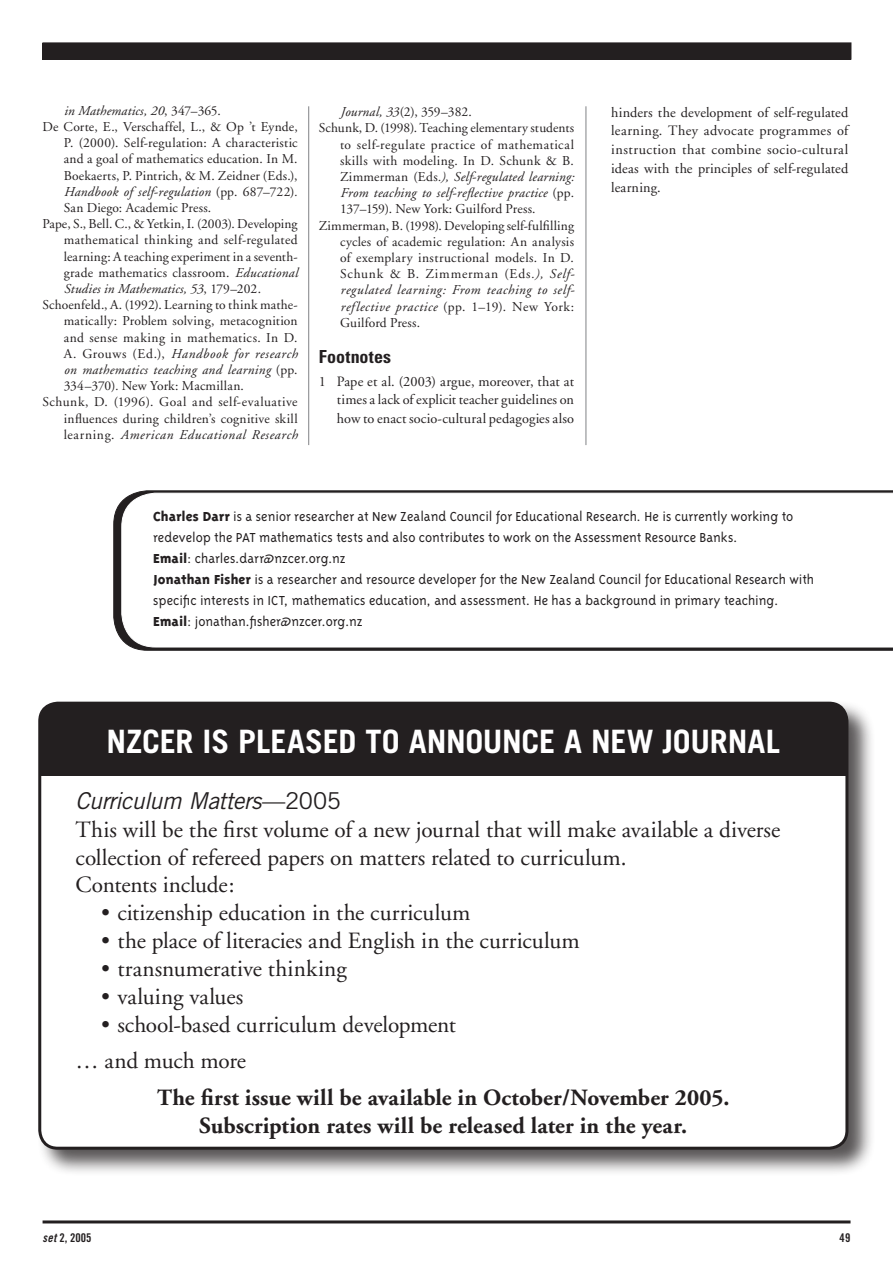
<style>
.page{position:relative;width:893px;height:1263px;background:#fff}
.page>*{position:absolute;margin:0;border:0;box-sizing:border-box;transform-origin:0 0}
.t1{font:700 32.25px "Trade Gothic Maori";letter-spacing:-.005em;color:#fff}
.t2{font:23.25px/27.9px "Adobe Garamond";color:#231f20}
.t3{font:700 23.25px/27.9px "Adobe Garamond";color:#231f20;text-align:center}
.t4{font:italic 23.25px "Trade Gothic Maori";letter-spacing:-.025em;color:#231f20}
.t5{font:700 condensed 18px "Univers";letter-spacing:.01em;color:#231f20}
.t6{font:300 15px/21px "Triplex";color:#231f20}
.t7{font:14.25px/18.8px "Maori Agara";letter-spacing:.01em;color:#231f20;text-align:justify}
.t8{font:13.5px/16.2px "Maori Agara";letter-spacing:.02em;color:#231f20;text-align:justify}
.t9{font:italic 13.5px/16.2px "Maori A Gara";letter-spacing:.025em;color:#231f20}
.t10{font:13.5px "Maori Agara";letter-spacing:.04em;color:#231f20}
.t11{font:italic 13.5px "Maori A Gara";letter-spacing:.045em;color:#231f20}
.t12{font:13.5px "Maori Agara";color:#231f20}
.t13{font:13.5px "Maori Agara";letter-spacing:.06em;color:#231f20}
.t14{font:12px "Trade Gothic Bold Cond Twenty";color:#231f20}
.s1{font-family:"Maori Agara";font-style:normal}
.s2{font-family:"Maori A Gara";font-style:italic}
.s3{font-weight:800}
.s4{font-style:normal}
.s5{font-family:"Trade Gothic Bold Cond Twenty Obl"}
</style>
<div class="page">
<div style="left:43px;top:43px;width:808px;height:16px;background:#231f20"></div>
<div style="left:43px;top:43px;width:808px;height:17px;border:1px solid #231f20"></div>
<hr style="left:43px;top:1220px;width:807px;height:3px;background:#231f20">
<svg style="left:113px;top:490px;width:780px;height:161px;background:#514e4f"></svg>
<svg style="left:121px;top:493px;width:772px;height:154px"></svg>
<div style="left:36px;top:699px;width:839px;height:477px;background:#231f20;opacity:.75"></div>
<div style="left:40px;top:703px;width:807px;height:445px;background:#fff;border-radius:18px"></div>
<div style="left:40px;top:703px;width:807px;height:73px;background:#231f20"></div>
<div style="left:38px;top:702px;width:810px;height:448px;border:3px solid #231f20;border-radius:18px"></div>
<hr style="left:308px;top:106px;width:1px;height:339px;background:#808285">
<hr style="left:586px;top:106px;width:1px;height:339px;background:#808285">
<p class="t9" style="left:64px;top:103px;width:159px">in Mathematics, 20<span class="s1">, 347–365.</span></p>
<p class="t8" style="left:64px;top:119px;width:235px;text-indent:-21px">De Corte, E., Verschaffel, L., &amp; Op ’t Eynde, P. (2000). Self-regulation: A characteristic and a goal of mathematics education. In M.<br>Boekaerts, P. Pintrich, &amp; M. Zeidner (Eds.),</p>
<p class="t9" style="left:64px;top:184px;width:235px">Handbook of self-regulation <span class="s1">(pp. 687–722)</span>.</p>
<p class="t8" style="left:64px;top:200px;width:149px">San Diego: Academic Press.</p>
<p class="t8" style="left:43px;top:216px;width:257px">Pape, S., Bell. C., &amp; Yetkin, I. (2003). Developing</p>
<p class="t8" style="left:64px;top:232px;width:235px">mathematical thinking and self-regulated</p>
<p class="t8" style="left:64px;top:249px;width:235px">learning: A teaching experiment in a seventh-</p>
<p class="t8" style="left:64px;top:265px;width:235px">grade mathematics classroom. <span class="s2">Educational</span></p>
<p class="t9" style="left:64px;top:281px;width:199px">Studies in Mathematics, 53<span class="s1">, 179–202.</span></p>
<p class="t8" style="left:64px;top:297px;width:235px;text-indent:-21px">Schoenfeld., A. (1992). Learning to think mathe&shy;matically: Problem solving, metacognition and sense making in mathematics. In D.</p>
<p class="t9" style="left:64px;top:346px;width:235px"><span class="s1">A. Grouws (Ed.),</span> Handbook for research on mathematics teaching and learning <span class="s1">(pp.</span></p>
<p class="t8" style="left:64px;top:378px;width:182px">334–370)<span class="s2">.</span> New York: Macmillan.</p>
<p class="t8" style="left:42px;top:394px;width:257px">Schunk, D. (1996). Goal and self-evaluative</p>
<p class="t8" style="left:64px;top:411px;width:235px">influences during children’s cognitive skill</p>
<p class="t11" style="left:64px;top:427px;width:235px"><span class="s1">learning.</span> American Educational Research</p>
<p class="t8" style="left:340px;top:104px;width:133px"><span class="s2">Journal, 33</span>(2), 359–382.</p>
<p class="t8" style="left:319px;top:120px;width:257px">Schunk, D. (1998). Teaching elementary students</p>
<p class="t10" style="left:340px;top:137px;width:235px">to self-regulate practice of mathematical</p>
<p class="t8" style="left:340px;top:153px;width:235px">skills with modeling. In D. Schunk &amp; B.</p>
<p class="t9" style="left:340px;top:169px;width:235px"><span class="s1">Zimmerman (Eds</span>.), Self-regulated learning:<br>From teaching to self-reflective practice <span class="s1">(pp.</span></p>
<p class="t12" style="left:340px;top:202px;width:197px">137–159). New York: Guilford Press.</p>
<p class="t8" style="left:319px;top:218px;width:257px">Zimmerman, B. (1998). Developing self-fulfilling</p>
<p class="t8" style="left:340px;top:234px;width:235px">cycles of academic regulation: An analysis</p>
<p class="t8" style="left:340px;top:250px;width:235px">of exemplary instructional models. In D.</p>
<p class="t13" style="left:340px;top:267px;width:236px">Schunk &amp; B. Zimmerman (Eds<span class="s2">.), Self-</span></p>
<p class="t9" style="left:340px;top:282px;width:236px">regulated learning: From teaching to self&shy;reflective practice <span class="s1">(pp. 1–19). New York:</span></p>
<p class="t8" style="left:340px;top:315px;width:81px">Guilford Press.</p>
<h3 class="t5" style="left:319px;top:345px;width:74px">Footnotes</h3>
<p class="t7" style="left:337px;top:372px;width:239px;text-indent:-18px">1 Pape et al. (2003) argue, moreover, that at times a lack of explicit teacher guidelines on how to enact socio-cultural pedagogies also</p>
<p class="t7" style="left:611px;top:103px;width:239px">hinders the development of self-regulated learning. They advocate programmes of instruction that combine socio-cultural ideas with the principles of self-regulated learning.</p>
<p class="t6" style="left:153px;top:505px;width:663px"><span class="s3">Charles Darr</span> is a senior researcher at New Zealand Council for Educational Research. He is currently working to redevelop the PAT mathematics tests and also contributes to work on the Assessment Resource Banks.<br><span class="s3">Email</span>: charles.darr@nzcer.org.nz<br><span class="s3">Jonathan Fisher</span> is a researcher and resource developer for the New Zealand Council for Educational Research with specific interests in ICT, mathematics education, and assessment. He has a background in primary teaching.<br><span class="s3">Email</span>: jonathan.fisher@nzcer.org.nz</p>
<h1 class="t1" style="left:107px;top:723px;width:413px">NZCER IS PLEASED TO ANNOUNCE</h1>
<h1 class="t1" style="left:564px;top:723px;width:217px">A NEW JOURNAL</h1>
<h2 class="t4" style="left:76px;top:788px;width:267px">Curriculum Matters<span class="s4">—2005</span></h2>
<h2 class="t2" style="left:76px;top:816px;width:706px">This will be the first volume of a new journal that will make available a diverse collection of refereed papers on matters related to curriculum.<br>Contents include:</h2>
<h2 class="t2" style="left:101px;top:899px;width:371px">• citizenship education in the curriculum</h2>
<h2 class="t2" style="left:101px;top:927px;width:480px">• the place of literacies and English in the curriculum</h2>
<h2 class="t2" style="left:101px;top:955px;width:247px">• transnumerative thinking</h2>
<h2 class="t2" style="left:101px;top:983px;width:144px">• valuing values</h2>
<h2 class="t2" style="left:76px;top:1007px;width:382px;line-height:36.5px;text-indent:25px">• school-based curriculum development … and much more</h2>
<h2 class="t3" style="left:157px;top:1084px;width:574px">The first issue will be available in October/November 2005.<br>Subscription rates will be released later in the year.</h2>
<p class="t14" style="left:43px;top:1231px;width:50px"><span class="s5">set</span> 2, 2005</p>
<p class="t14" style="left:840px;top:1231px;width:12px">49</p>
</div>
